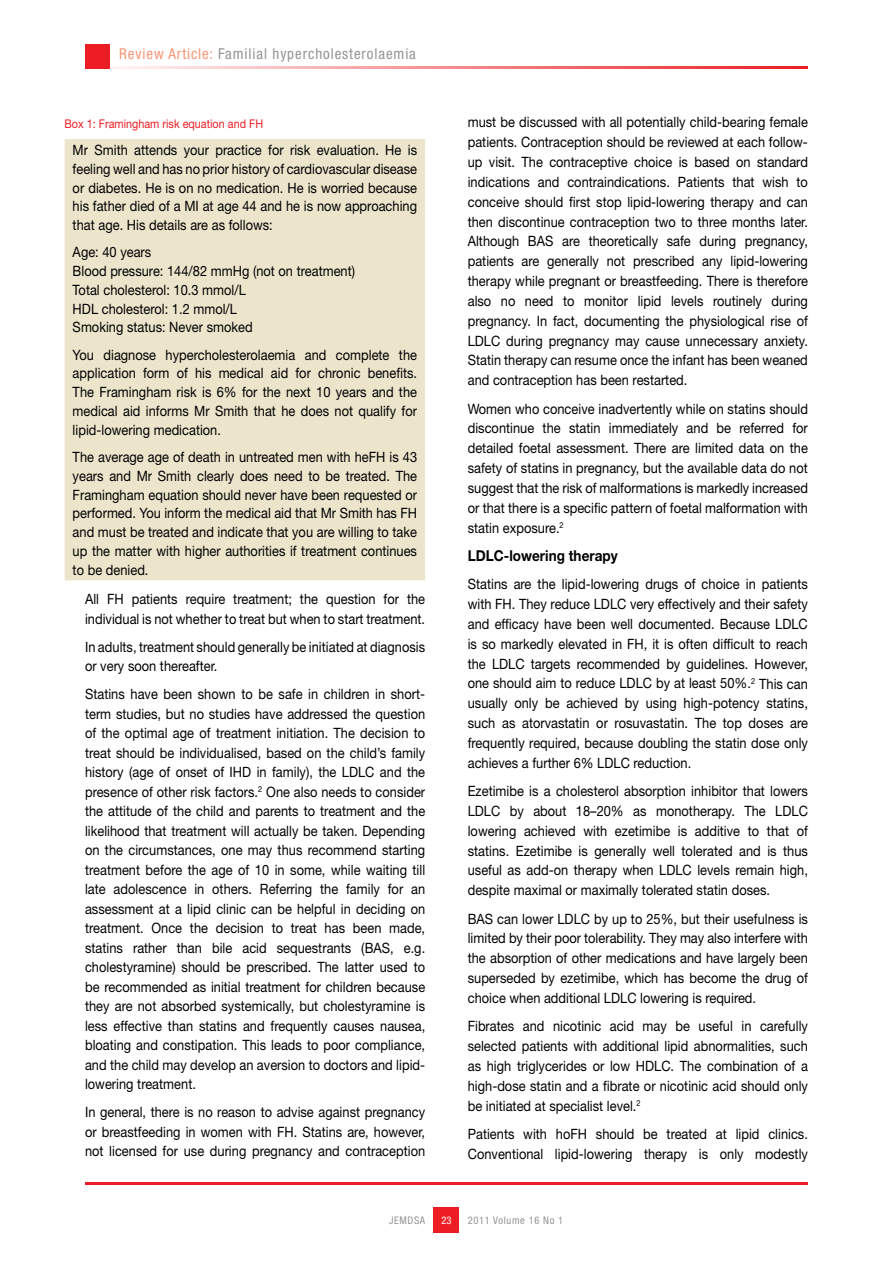
<style>
.page{position:relative;width:893px;height:1263px;background:#fff}
.page>*{position:absolute;margin:0;border:0;box-sizing:border-box;transform-origin:0 0}
.t1{font:condensed 15px "Helvetica Neue LT Std";letter-spacing:.06em;color:#939598}
.t2{font:700 15px "Helvetica Neue LT Std";color:#000;scale:.9 1}
.t3{font:14.25px/19.8px "Helvetica Neue LT Std";color:#000;text-align:justify;scale:.9 1}
.t4{font:12px "Helvetica Neue LT Std";color:#ed1d24;scale:.9 1}
.t5{font:condensed 10.5px "Helvetica Neue LT Std";letter-spacing:.06em;color:#939598}
.t6{font:condensed 10.5px "Helvetica Neue LT Std";color:#fff}
.s1{color:#f79679}
</style>
<div class="page">
<hr style="left:85px;top:66px;width:723px;height:2px;background:#ed1d24">
<div style="left:85px;top:44px;width:24px;height:24px;background:#ed1d24"></div>
<div style="left:434px;top:1208px;width:25px;height:25px;background:#ed1d24"></div>
<hr style="left:85px;top:1182px;width:723px;height:2px;background:#ed1d24">
<div style="left:64px;top:139px;width:362px;height:442px;background:#ece4cb"></div>
<hr style="left:64px;top:139px;width:1px;height:441px;background:#fff">
<hr style="left:425px;top:139px;width:1px;height:441px;background:#fff">
<hr style="left:64px;top:580px;width:362px;height:1px;background:#fff">
<p class="t1" style="left:119px;top:45px;width:298px"><span class="s1">Review Article:</span> Familial hypercholesterolaemia</p>
<p class="t4" style="left:65px;top:117px;width:222px">Box 1: Framingham risk equation and FH</p>
<p class="t3" style="left:73px;top:140px;width:384px;line-height:18.8px">Mr Smith attends your practice for risk evaluation. He is feeling well and has no prior history of cardiovascular disease or diabetes. He is on no medication. He is worried because his father died of a MI at age 44 and he is now approaching that age. His details are as follows:</p>
<p class="t3" style="left:73px;top:243px;width:315px;line-height:18.8px;text-align:left">Age: 40 years<br>Blood pressure: 144/82 mmHg (not on treatment)<br>Total cholesterol: 10.3 mmol/L<br>HDL cholesterol: 1.2 mmol/L<br>Smoking status: Never smoked</p>
<p class="t3" style="left:73px;top:345px;width:384px;line-height:18.8px">You diagnose hypercholesterolaemia and complete the application form of his medical aid for chronic benefits.<br>The Framingham risk is 6% for the next 10 years and the medical aid informs Mr Smith that he does not qualify for lipid-lowering medication.</p>
<p class="t3" style="left:73px;top:447px;width:384px;line-height:18.8px">The average age of death in untreated men with heFH is 43 years and Mr Smith clearly does need to be treated. The Framingham equation should never have been requested or performed. You inform the medical aid that Mr Smith has FH and must be treated and indicate that you are willing to take up the matter with higher authorities if treatment continues to be denied.</p>
<p class="t3" style="left:85px;top:589px;width:379px">All FH patients require treatment; the question for the individual is not whether to treat but when to start treatment.</p>
<p class="t3" style="left:85px;top:637px;width:379px">In adults, treatment should generally be initiated at diagnosis or very soon thereafter.</p>
<p class="t3" style="left:85px;top:684px;width:379px">Statins have been shown to be safe in children in short&shy;term studies, but no studies have addressed the question of the optimal age of treatment initiation. The decision to treat should be individualised, based on the child’s family history (age of onset of IHD in family), the LDLC and the presence of other risk factors.<sup>2</sup> One also needs to consider the attitude of the child and parents to treatment and the likelihood that treatment will actually be taken. Depending on the circumstances, one may thus recommend starting treatment before the age of 10 in some, while waiting till late adolescence in others. Referring the family for an assessment at a lipid clinic can be helpful in deciding on treatment. Once the decision to treat has been made, statins rather than bile acid sequestrants (BAS, e.g. cholestyramine) should be prescribed. The latter used to be recommended as initial treatment for children because they are not absorbed systemically, but cholestyramine is less effective than statins and frequently causes nausea, bloating and constipation. This leads to poor compliance, and the child may develop an aversion to doctors and lipid&shy;lowering treatment.</p>
<p class="t3" style="left:85px;top:1102px;width:379px">In general, there is no reason to advise against pregnancy or breastfeeding in women with FH. Statins are, however, not licensed for use during pregnancy and contraception</p>
<p class="t3" style="left:468px;top:112px;width:379px">must be discussed with all potentially child-bearing female patients. Contraception should be reviewed at each follow&shy;up visit. The contraceptive choice is based on standard indications and contraindications. Patients that wish to conceive should first stop lipid-lowering therapy and can then discontinue contraception two to three months later.<br>Although BAS are theoretically safe during pregnancy, patients are generally not prescribed any lipid-lowering therapy while pregnant or breastfeeding. There is therefore also no need to monitor lipid levels routinely during pregnancy. In fact, documenting the physiological rise of LDLC during pregnancy may cause unnecessary anxiety.<br>Statin therapy can resume once the infant has been weaned and contraception has been restarted.</p>
<p class="t3" style="left:468px;top:398px;width:379px">Women who conceive inadvertently while on statins should discontinue the statin immediately and be referred for detailed foetal assessment. There are limited data on the safety of statins in pregnancy, but the available data do not suggest that the risk of malformations is markedly increased or that there is a specific pattern of foetal malformation with statin exposure.<sup>2</sup></p>
<p class="t2" style="left:468px;top:546px;width:168px">LDLC-lowering therapy</p>
<p class="t3" style="left:468px;top:574px;width:380px">Statins are the lipid-lowering drugs of choice in patients with FH. They reduce LDLC very effectively and their safety and efficacy have been well documented. Because LDLC is so markedly elevated in FH, it is often difficult to reach the LDLC targets recommended by guidelines. However, one should aim to reduce LDLC by at least 50%.<sup>2</sup> This can usually only be achieved by using high-potency statins, such as atorvastatin or rosuvastatin. The top doses are frequently required, because doubling the statin dose only achieves a further 6% LDLC reduction.</p>
<p class="t3" style="left:468px;top:781px;width:379px">Ezetimibe is a cholesterol absorption inhibitor that lowers LDLC by about 18–20% as monotherapy. The LDLC lowering achieved with ezetimibe is additive to that of statins. Ezetimibe is generally well tolerated and is thus useful as add-on therapy when LDLC levels remain high, despite maximal or maximally tolerated statin doses.</p>
<p class="t3" style="left:468px;top:908px;width:379px">BAS can lower LDLC by up to 25%, but their usefulness is limited by their poor tolerability. They may also interfere with the absorption of other medications and have largely been superseded by ezetimibe, which has become the drug of choice when additional LDLC lowering is required.</p>
<p class="t3" style="left:468px;top:1016px;width:379px">Fibrates and nicotinic acid may be useful in carefully selected patients with additional lipid abnormalities, such as high triglycerides or low HDLC. The combination of a high-dose statin and a fibrate or nicotinic acid should only be initiated at specialist level.<sup>2</sup></p>
<p class="t3" style="left:468px;top:1124px;width:379px">Patients with hoFH should be treated at lipid clinics.<br>Conventional lipid-lowering therapy is only modestly</p>
<p class="t5" style="left:389px;top:1214px;width:38px">JEMDSA</p>
<p class="t6" style="left:441px;top:1214px;width:12px">23</p>
<p class="t5" style="left:468px;top:1214px;width:97px">2011 Volume 16 No 1</p>
</div>
